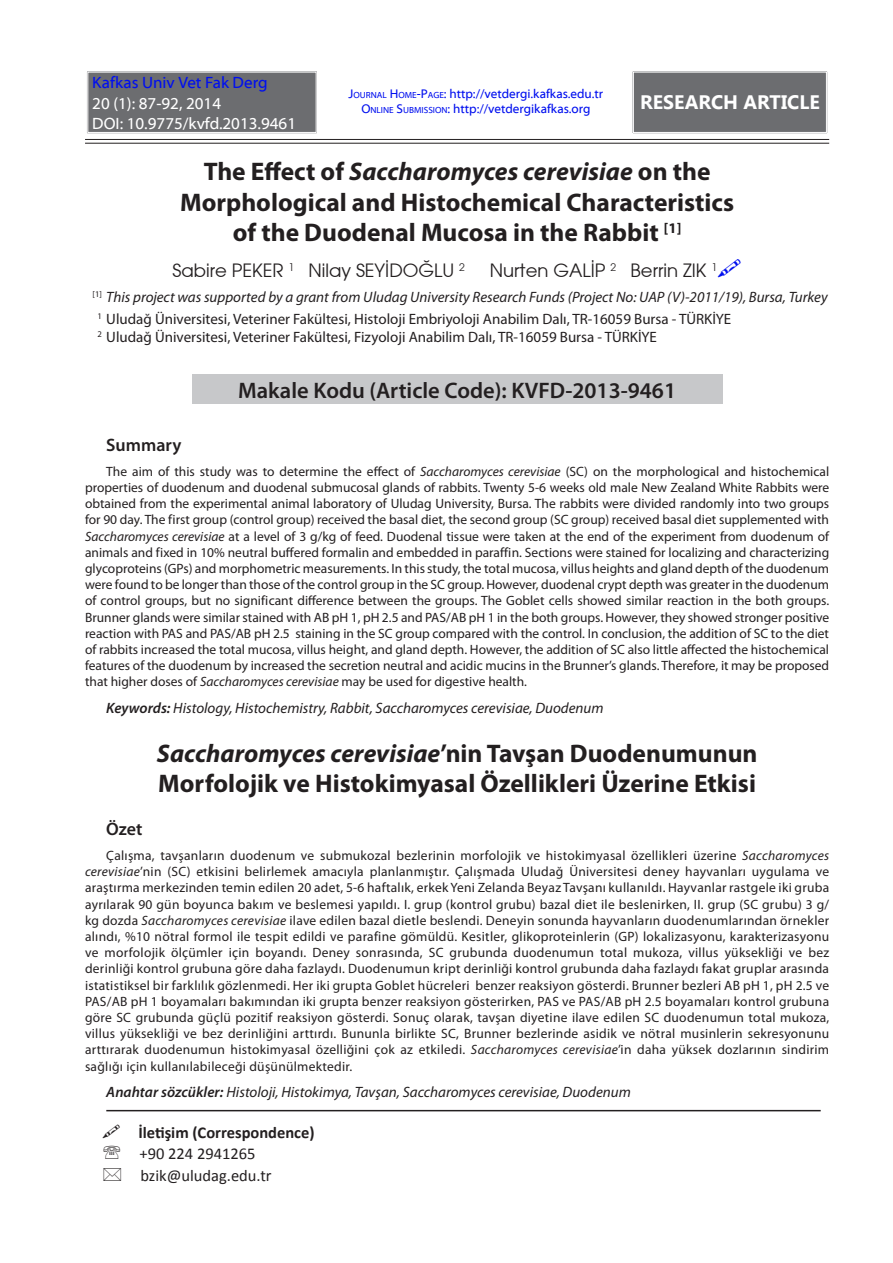
<style>
.page{position:relative;width:893px;height:1263px;background:#fff}
.page>*{position:absolute;margin:0;border:0;box-sizing:border-box;transform-origin:0 0}
.ORIJINAL_BASLIK{font:700 25.5px "Myriad Pro";color:#231f20}
.ORIJINAL_BASLIK-2{font:italic 700 25.5px "Myriad Pro";color:#231f20}
.t1{font:600 22.5px "Myriad Pro";color:#231f20}
.t2{font:700 19.5px "Segoe UI";color:#fff}
.t3{font:18px "TR Avalon Plain";color:#231f20}
.t4{font:600 18px "Myriad Pro";color:#231f20}
.t5{font:16.5px "Myriad Web Pro";color:#fff}
.t6{font:16.5px "Calibri";color:#231f20}
.t7{font:700 16.5px "Calibri";color:#231f20}
.t8{font:16.5px "Myriad Web Pro";color:#000fef}
.t9{font:italic 15px "Myriad Pro";color:#231f20}
.t10{font:15px "Myriad Pro";color:#231f20}
.SUMMARY_PARAGRAF{font:13.5px/16.2px "Myriad Pro";letter-spacing:.005em;color:#231f20;text-align:justify}
.t11{font:12.75px "Myriad Web Pro";color:#000fef}
.t12{font:8.7px "Myriad Pro";color:#231f20}
.s1{font-style:inherit}
.s2{font-size:8.85px}
.s3{font-style:normal}
.s4{font-style:italic}
.s5{font-weight:600}
</style>
<div class="page">
<div style="left:192px;top:374px;width:530px;height:30px;background:#c7c8ca"></div>
<hr style="left:106px;top:1110px;width:715px;height:1px;background:#231f20">
<div style="left:635px;top:74px;width:190px;height:57px;background:#6c6d70"></div>
<div style="left:632px;top:70px;width:196px;height:64px;border:1px solid #fff"></div>
<div style="left:633px;top:72px;width:194px;height:61px;border:1px solid #fff"></div>
<hr style="left:85px;top:139px;width:744px;height:1px;background:#231f20">
<hr style="left:85px;top:143px;width:744px;height:1px;background:#231f20">
<div style="left:90px;top:74px;width:224px;height:57px;background:#6c6d70"></div>
<div style="left:86px;top:70px;width:232px;height:64px;border:1px solid #fff"></div>
<div style="left:88px;top:72px;width:228px;height:61px;border:1px solid #fff"></div>
<p class="t8" style="left:92px;top:73px;width:177px">Kafkas Univ Vet Fak Derg</p>
<p class="t5" style="left:92px;top:95px;width:130px">20 (1): 87-92, 2014</p>
<p class="t5" style="left:92px;top:115px;width:205px">DOI: 10.9775/kvfd.2013.9461</p>
<p class="t11" style="left:349px;top:87px;width:256px"><span class="s1">J</span><span class="s2">OURNAL</span> <span class="s1">H</span><span class="s2">OME</span><span class="s1">-P</span><span class="s2">AGE</span><span class="s1">:</span> http://vetdergi.kafkas.edu.tr</p>
<p class="t11" style="left:361px;top:102px;width:231px"><span class="s1">O</span><span class="s2">NLINE</span> <span class="s1">S</span><span class="s2">UBMISSION</span><span class="s1">:</span> http://vetdergikafkas.org</p>
<p class="t2" style="left:640px;top:89px;width:181px">RESEARCH ARTICLE</p>
<p class="ORIJINAL_BASLIK-2" style="left:204px;top:155px;width:508px"><span class="s3">The Effect of</span> Saccharomyces cerevisiae <span class="s3">on the</span></p>
<p class="ORIJINAL_BASLIK" style="left:180px;top:186px;width:556px">Morphological and Histochemical Characteristics</p>
<p class="ORIJINAL_BASLIK" style="left:233px;top:216px;width:450px">of the Duodenal Mucosa in the Rabbit <sup>[1]</sup></p>
<p class="t3" style="left:173px;top:259px;width:294px">Sabire PEKER <sup>1</sup> Nilay SEYİDOĞLU <sup>2</sup></p>
<p class="t3" style="left:490px;top:259px;width:229px">Nurten GALİP <sup>2</sup> Berrin ZIK <sup>1</sup></p>
<p class="t12" style="left:93px;top:289px;width:11px">[1]</p>
<p class="t12" style="left:98px;top:311px;width:6px">1</p>
<p class="t12" style="left:98px;top:329px;width:6px">2</p>
<p class="t9" style="left:106px;top:288px;width:723px">This project was supported by a grant from Uludag University Research Funds (Project No: UAP (V)-2011/19), Bursa, Turkey</p>
<p class="t10" style="left:106px;top:310px;width:626px">Uludağ Üniversitesi, Veteriner Fakültesi, Histoloji Embriyoloji Anabilim Dalı, TR-16059 Bursa - TÜRKİYE</p>
<p class="t10" style="left:106px;top:328px;width:552px">Uludağ Üniversitesi, Veteriner Fakültesi, Fizyoloji Anabilim Dalı, TR-16059 Bursa - TÜRKİYE</p>
<p class="t1" style="left:238px;top:376px;width:439px">Makale Kodu (Article Code): KVFD-2013-9461</p>
<p class="t4" style="left:106px;top:434px;width:77px">Summary</p>
<p class="SUMMARY_PARAGRAF" style="left:85px;top:463px;width:746px;text-indent:21px">The aim of this study was to determine the effect of <span class="s4">Saccharomyces cerevisiae</span> (SC) on the morphological and histochemical properties of duodenum and duodenal submucosal glands of rabbits. Twenty 5-6 weeks old male New Zealand White Rabbits were obtained from the experimental animal laboratory of Uludag University, Bursa. The rabbits were divided randomly into two groups for 90 day. The first group (control group) received the basal diet, the second group (SC group) received basal diet supplemented with <span class="s4">Saccharomyces cerevisiae</span> at a level of 3 g/kg of feed. Duodenal tissue were taken at the end of the experiment from duodenum of animals and fixed in 10% neutral buffered formalin and embedded in paraffin. Sections were stained for localizing and characterizing glycoproteins (GPs) and morphometric measurements. In this study, the total mucosa, villus heights and gland depth of the duodenum were found to be longer than those of the control group in the SC group. However, duodenal crypt depth was greater in the duodenum of control groups, but no significant difference between the groups. The Goblet cells showed similar reaction in the both groups.<br>Brunner glands were similar stained with AB pH 1, pH 2.5 and PAS/AB pH 1 in the both groups. However, they showed stronger positive reaction with PAS and PAS/AB pH 2.5 staining in the SC group compared with the control. In conclusion, the addition of SC to the diet of rabbits increased the total mucosa, villus height, and gland depth. However, the addition of SC also little affected the histochemical features of the duodenum by increased the secretion neutral and acidic mucins in the Brunner’s glands. Therefore, it may be proposed that higher doses of <span class="s4">Saccharomyces cerevisiae</span> may be used for digestive health.</p>
<p class="t9" style="left:106px;top:699px;width:499px"><span class="s5">Keywords:</span> Histology, Histochemistry, Rabbit, Saccharomyces cerevisiae, Duodenum</p>
<p class="ORIJINAL_BASLIK-2" style="left:157px;top:736px;width:602px">Saccharomyces cerevisiae<span class="s3">’nin Tavşan Duodenumunun</span></p>
<p class="ORIJINAL_BASLIK" style="left:158px;top:767px;width:599px">Morfolojik ve Histokimyasal Özellikleri Üzerine Etkisi</p>
<p class="t4" style="left:106px;top:818px;width:38px">Özet</p>
<p class="SUMMARY_PARAGRAF" style="left:85px;top:847px;width:746px;text-indent:21px">Çalışma, tavşanların duodenum ve submukozal bezlerinin morfolojik ve histokimyasal özellikleri üzerine <span class="s4">Saccharomyces cerevisiae</span>’nin (SC) etkisini belirlemek amacıyla planlanmıştır. Çalışmada Uludağ Üniversitesi deney hayvanları uygulama ve araştırma merkezinden temin edilen 20 adet, 5-6 haftalık, erkek Yeni Zelanda Beyaz Tavşanı kullanıldı. Hayvanlar rastgele iki gruba ayrılarak 90 gün boyunca bakım ve beslemesi yapıldı. I. grup (kontrol grubu) bazal diet ile beslenirken, II. grup (SC grubu) 3 g/ kg dozda <span class="s4">Saccharomyces cerevisiae</span> ilave edilen bazal dietle beslendi. Deneyin sonunda hayvanların duodenumlarından örnekler alındı, %10 nötral formol ile tespit edildi ve parafine gömüldü. Kesitler, glikoproteinlerin (GP) lokalizasyonu, karakterizasyonu ve morfolojik ölçümler için boyandı. Deney sonrasında, SC grubunda duodenumun total mukoza, villus yüksekliği ve bez derinliği kontrol grubuna göre daha fazlaydı. Duodenumun kript derinliği kontrol grubunda daha fazlaydı fakat gruplar arasında istatistiksel bir farklılık gözlenmedi. Her iki grupta Goblet hücreleri benzer reaksiyon gösterdi. Brunner bezleri AB pH 1, pH 2.5 ve PAS/AB pH 1 boyamaları bakımından iki grupta benzer reaksiyon gösterirken, PAS ve PAS/AB pH 2.5 boyamaları kontrol grubuna göre SC grubunda güçlü pozitif reaksiyon gösterdi. Sonuç olarak, tavşan diyetine ilave edilen SC duodenumun total mukoza, villus yüksekliği ve bez derinliğini arttırdı. Bununla birlikte SC, Brunner bezlerinde asidik ve nötral musinlerin sekresyonunu arttırarak duodenumun histokimyasal özelliğini çok az etkiledi. <span class="s4">Saccharomyces cerevisiae</span>’in daha yüksek dozlarının sindirim sağlığı için kullanılabileceği düşünülmektedir.</p>
<p class="t9" style="left:106px;top:1083px;width:526px"><span class="s5">Anahtar sözcükler:</span> Histoloji, Histokimya, Tavşan, Saccharomyces cerevisiae, Duodenum</p>
<p class="t7" style="left:138px;top:1122px;width:178px">İletişim (Correspondence)</p>
<p class="t6" style="left:140px;top:1144px;width:118px">+90 224 2941265</p>
<p class="t6" style="left:140px;top:1165px;width:133px">bzik@uludag.edu.tr</p>
</div>
